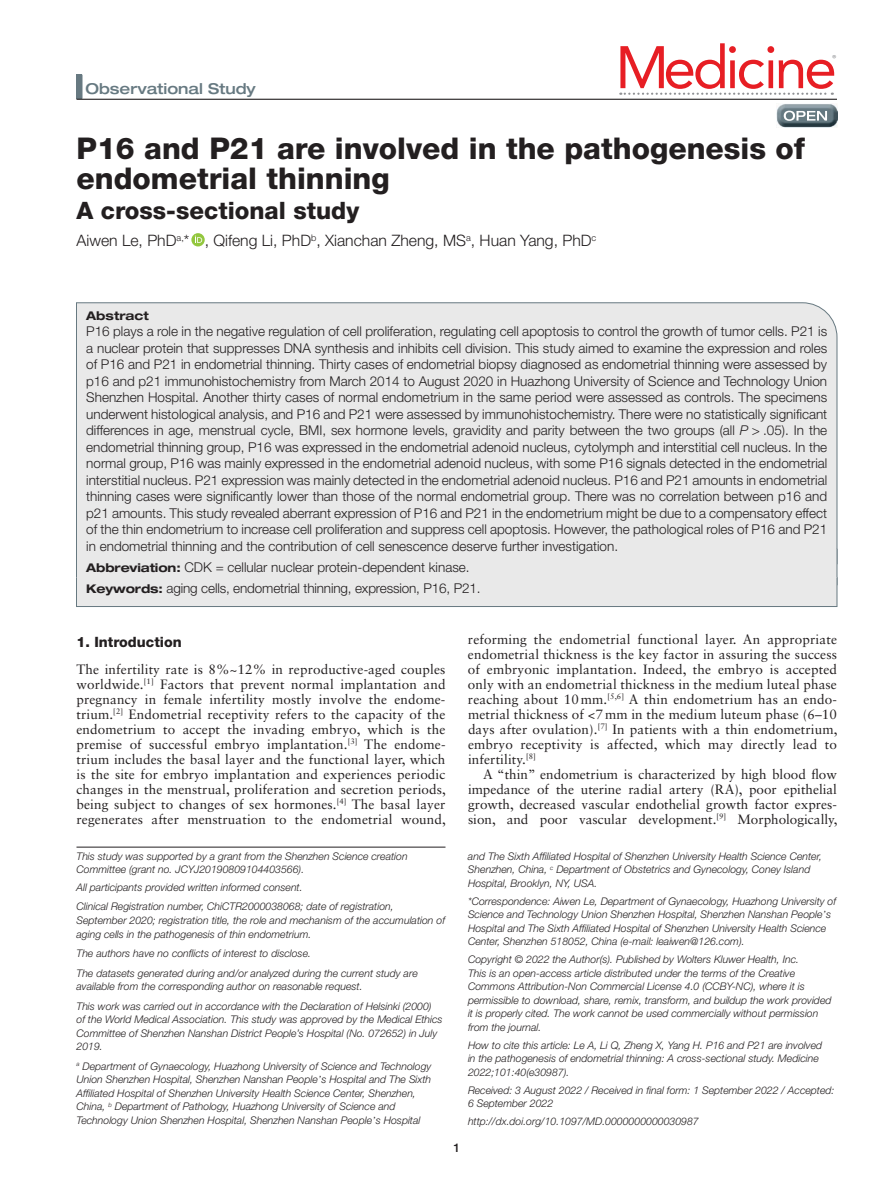
<style>
.page{position:relative;width:891px;height:1188px;background:#fff}
.page>*{position:absolute;margin:0;border:0;box-sizing:border-box;transform-origin:0 0}
.t1{font:59.4px "Avenir";letter-spacing:-.06em;color:#e71e24}
.t2{font:800 30px/30px "Helvetica Neue LT Std";color:#231f20}
.t3{font:800 24px "Helvetica Neue LT Std";color:#231f20}
.t4{font:300 15.75px "Helvetica Neue LT Std";color:#231f20}
.t5{font:500 expanded 15px "Helvetica Neue LT Std";color:#667981}
.t6{font:800 14.25px "Helvetica Neue LT Std";color:#231f20}
.t7{font:300 13.5px/16.5px "Helvetica Neue LT Std";color:#231f20;text-align:justify}
.t8{font:13.5px/15px "Sabon LT Std";letter-spacing:.01em;color:#231f20;text-align:justify}
.t9{font:700 expanded 12px "Helvetica Neue LT Std";color:#231f20}
.t10{font:500 12px "Helvetica Neue LT Std";color:#231f20}
.t11{font:italic 300 10.5px/13.5px "Helvetica Neue LT Std";color:#231f20}
.t12{font:500 10.35px "Akzidenz Grotesk BE";color:#909295}
.s1{font-style:italic}
.s2{font-weight:700;font-stretch:expanded;font-size:12px}
.s3{font-family:"Gandhari Unicode";font-weight:400}
</style>
<div class="page">
<div style="left:76px;top:74px;width:6px;height:25px;background:#677981"></div>
<hr style="left:76px;top:99px;width:761px;height:1px;background:#231f20">
<img style="left:776px;top:104px;width:61px;height:24px">
<svg style="left:784px;top:111px;width:43px;height:10px"></svg>
<svg style="left:620px;top:93px;width:213px;height:2px"></svg>
<div style="left:76px;top:302px;width:762px;height:263px;background:#e9e9e9"></div>
<div style="left:76px;top:549px;width:761px;height:37px;background:#e9e9e9"></div>
<div style="left:76px;top:577px;width:761px;height:30px;background:#e9e9e9"></div>
<div style="left:76px;top:577px;width:761px;height:30px;border:1px solid #677981"></div>
<svg style="left:191px;top:233px;width:14px;height:13px"></svg>
<svg style="left:195px;top:236px;width:7px;height:7px"></svg>
<hr style="left:76px;top:847px;width:370px;height:1px;background:#231f20">
<h3 class="t5" style="left:86px;top:80px;width:172px">Observational Study</h3>
<h1 class="t1" style="left:615px;top:33px;width:223px">Medicine</h1>
<p class="t12" style="left:832px;top:52px;width:6px">®</p>
<h2 class="t2" style="left:76px;top:134px;width:730px">P16 and P21 are involved in the pathogenesis of endometrial thinning</h2>
<h3 class="t3" style="left:76px;top:197px;width:284px">A cross-sectional study</h3>
<h3 class="t4" style="left:76px;top:231px;width:521px">Aiwen Le, PhD<sup>a,</sup>* , Qifeng Li, PhD<sup>b</sup>, Xianchan Zheng, MS<sup>a</sup>, Huan Yang, PhD<sup>c</sup></h3>
<p class="t9" style="left:86px;top:308px;width:64px">Abstract</p>
<p class="t7" style="left:86px;top:323px;width:743px">P16 plays a role in the negative regulation of cell proliferation, regulating cell apoptosis to control the growth of tumor cells. P21 is a nuclear protein that suppresses DNA synthesis and inhibits cell division. This study aimed to examine the expression and roles of P16 and P21 in endometrial thinning. Thirty cases of endometrial biopsy diagnosed as endometrial thinning were assessed by p16 and p21 immunohistochemistry from March 2014 to August 2020 in Huazhong University of Science and Technology Union Shenzhen Hospital. Another thirty cases of normal endometrium in the same period were assessed as controls. The specimens underwent histological analysis, and P16 and P21 were assessed by immunohistochemistry. There were no statistically significant differences in age, menstrual cycle, BMI, sex hormone levels, gravidity and parity between the two groups (all <span class="s1">P</span> &gt; .05). In the endometrial thinning group, P16 was expressed in the endometrial adenoid nucleus, cytolymph and interstitial cell nucleus. In the normal group, P16 was mainly expressed in the endometrial adenoid nucleus, with some P16 signals detected in the endometrial interstitial nucleus. P21 expression was mainly detected in the endometrial adenoid nucleus. P16 and P21 amounts in endometrial thinning cases were significantly lower than those of the normal endometrial group. There was no correlation between p16 and p21 amounts. This study revealed aberrant expression of P16 and P21 in the endometrium might be due to a compensatory effect of the thin endometrium to increase cell proliferation and suppress cell apoptosis. However, the pathological roles of P16 and P21 in endometrial thinning and the contribution of cell senescence deserve further investigation.</p>
<p class="t7" style="left:86px;top:556px;width:396px;line-height:21px"><span class="s2">Abbreviation:</span> CDK = cellular nuclear protein-dependent kinase.<br><span class="s2">Keywords:</span> aging cells, endometrial thinning, expression, P16, P21.</p>
<h3 class="t6" style="left:76px;top:633px;width:107px">1. Introduction</h3>
<p class="t8" style="left:76px;top:662px;width:371px">The infertility rate is 8%~12% in reproductive-aged couples worldwide.<sup>[1]</sup> Factors that prevent normal implantation and pregnancy in female infertility mostly involve the endome&shy;trium.<sup>[2]</sup> Endometrial receptivity refers to the capacity of the endometrium to accept the invading embryo, which is the premise of successful embryo implantation.<sup>[3]</sup> The endome&shy;trium includes the basal layer and the functional layer, which is the site for embryo implantation and experiences periodic changes in the menstrual, proliferation and secretion periods, being subject to changes of sex hormones.<sup>[4]</sup> The basal layer regenerates after menstruation to the endometrial wound,</p>
<p class="t8" style="left:468px;top:632px;width:371px">reforming the endometrial functional layer. An appropriate endometrial thickness is the key factor in assuring the success of embryonic implantation. Indeed, the embryo is accepted only with an endometrial thickness in the medium luteal phase reaching about 10 mm.<sup>[5,6]</sup> A thin endometrium has an endo&shy;metrial thickness of &lt;7 mm in the medium luteum phase (6–10 days after ovulation).<sup>[7]</sup> In patients with a thin endometrium, embryo receptivity is affected, which may directly lead to infertility.<sup>[8]</sup></p>
<p class="t8" style="left:468px;top:767px;width:371px;text-indent:15px">A “thin” endometrium is characterized by high blood flow impedance of the uterine radial artery (RA), poor epithelial growth, decreased vascular endothelial growth factor expres&shy;sion, and poor vascular development.<sup>[9]</sup> Morphologically,</p>
<p class="t11" style="left:76px;top:849px;width:333px">This study was supported by a grant from the Shenzhen Science creation<br>Committee (grant no. JCYJ20190809104403566).</p>
<p class="t11" style="left:76px;top:877px;width:319px;line-height:19.5px">All participants provided written informed consent.<br>Clinical Registration number, ChiCTR2000038068; date of registration,</p>
<p class="t11" style="left:76px;top:913px;width:370px">September 2020; registration title, the role and mechanism of the accumulation of aging cells in the pathogenesis of thin endometrium.</p>
<p class="t11" style="left:76px;top:943px;width:343px;line-height:19.5px">The authors have no conflicts of interest to disclose.<br>The datasets generated during and/or analyzed during the current study are</p>
<p class="t11" style="left:76px;top:976px;width:357px;line-height:19.5px">available from the corresponding author on reasonable request.<br>This work was carried out in accordance with the Declaration of Helsinki (2000)</p>
<p class="t11" style="left:76px;top:1012px;width:368px">of the World Medical Association. This study was approved by the Medical Ethics<br>Committee of Shenzhen Nanshan District People’s Hospital (No. 072652) in July<br>2019.</p>
<p class="t11" style="left:76px;top:1059px;width:356px"><sup>a</sup> Department of Gynaecology, Huazhong University of Science and Technology Union Shenzhen Hospital, Shenzhen Nanshan People<span class="s3">ʼ</span>s Hospital and The Sixth Affiliated Hospital of Shenzhen University Health Science Center, Shenzhen, China, <sup>b</sup> Department of Pathology, Huazhong University of Science and Technology Union Shenzhen Hospital, Shenzhen Nanshan People<span class="s3">ʼ</span>s Hospital</p>
<p class="t10" style="left:453px;top:1140px;width:8px">1</p>
<p class="t11" style="left:468px;top:849px;width:355px">and The Sixth Affiliated Hospital of Shenzhen University Health Science Center,<br>Shenzhen, China, <sup>c</sup> Department of Obstetrics and Gynecology, Coney Island<br>Hospital, Brooklyn, NY, USA.</p>
<p class="t11" style="left:468px;top:894px;width:370px">*Correspondence: Aiwen Le, Department of Gynaecology, Huazhong University of Science and Technology Union Shenzhen Hospital, Shenzhen Nanshan People<span class="s3">ʼ</span>s Hospital and The Sixth Affiliated Hospital of Shenzhen University Health Science Center, Shenzhen 518052, China (e-mail: leaiwen@126.com).</p>
<p class="t11" style="left:468px;top:952px;width:365px">Copyright © 2022 the Author(s). Published by Wolters Kluwer Health, Inc.<br>This is an open-access article distributed under the terms of the Creative Commons Attribution-Non Commercial License 4.0 (CCBY-NC), where it is permissible to download, share, remix, transform, and buildup the work provided it is properly cited. The work cannot be used commercially without permission from the journal.</p>
<p class="t11" style="left:468px;top:1038px;width:356px">How to cite this article: Le A, Li Q, Zheng X, Yang H. P16 and P21 are involved in the pathogenesis of endometrial thinning: A cross-sectional study. Medicine<br>2022;101:40(e30987).</p>
<p class="t11" style="left:468px;top:1083px;width:368px">Received: 3 August 2022 / Received in final form: 1 September 2022 / Accepted:<br>6 September 2022</p>
<p class="t11" style="left:468px;top:1114px;width:232px">http://dx.doi.org/10.1097/MD.0000000000030987</p>
</div>
